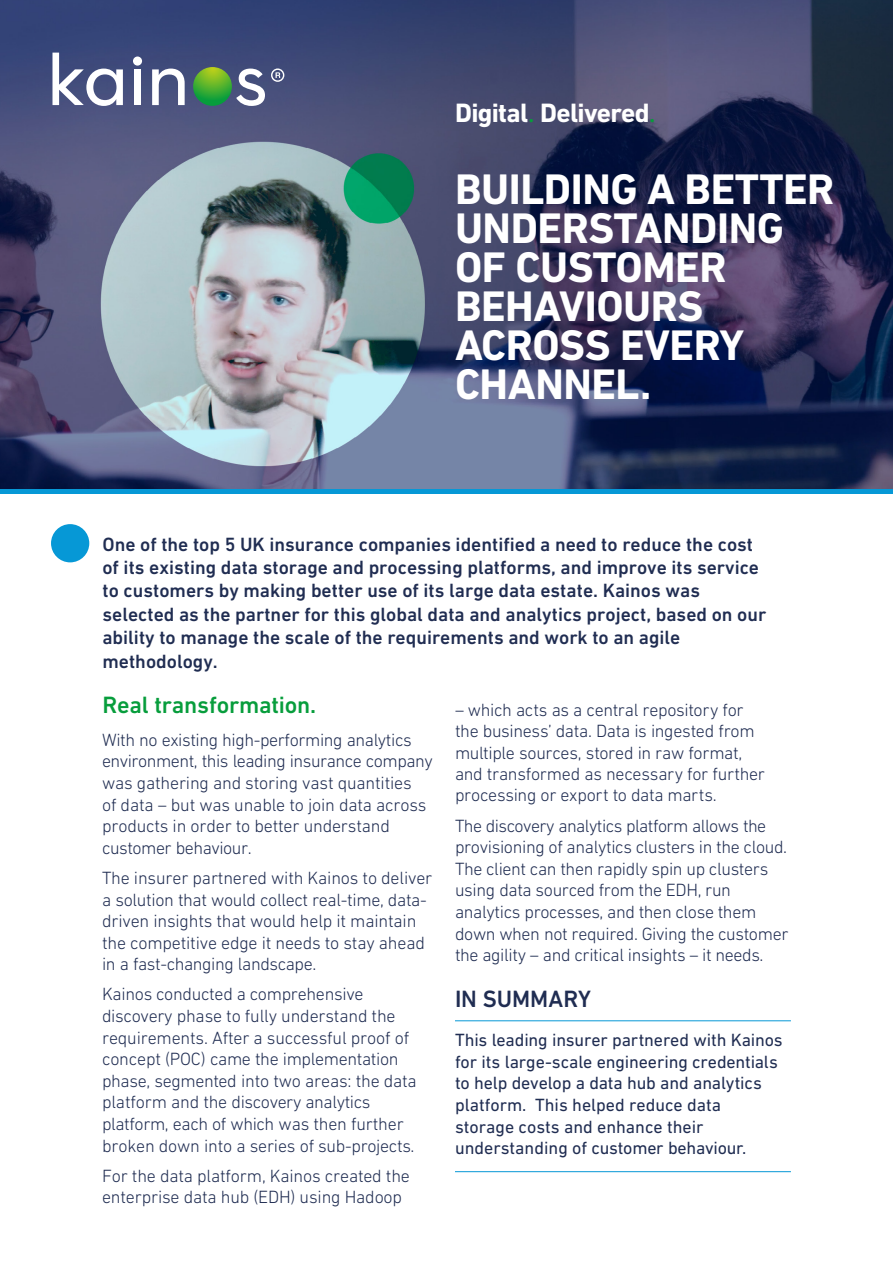
<style>
.page{position:relative;width:893px;height:1263px;background:#fff}
.page>*{position:absolute;margin:0;border:0;box-sizing:border-box;transform-origin:0 0}
.t1{font:700 43.5px/39px "DIN Next LT Pro";letter-spacing:-.01em;color:#fff}
.t2{font:700 27px "DIN Next LT Pro";letter-spacing:-.025em;color:#fff}
.t3{font:500 24px "DIN Next LT Pro";letter-spacing:-.01em;color:#079d3c}
.t4{font:500 24px "DIN Next LT Pro";letter-spacing:-.005em;color:#202d52}
.t5{font:500 19.5px/23.4px "DIN Next LT Pro";color:#202d52}
.t6{font:300 18px/21.6px "DIN Next LT Pro";letter-spacing:-.02em;color:#202d52}
.t7{font:18px/21.6px "DIN Next LT Pro";letter-spacing:-.005em;color:#202d52}
.s1{font-family:"Proxima Nova";font-weight:500;color:#079d3c}
</style>
<div class="page">
<img style="left:0;top:0;width:893px;height:489px">
<hr style="left:0;top:489px;width:893px;height:4px;background:#0698d6">
<hr style="left:455px;top:1020px;width:336px;height:1px;background:#0698d6">
<hr style="left:455px;top:1171px;width:336px;height:1px;background:#0698d6">
<div style="left:51px;top:524px;width:38px;height:38px;background:#0698d6;border-radius:50%"></div>
<div style="left:134px;top:69px;width:7px;height:36px;background:#fff"></div>
<div style="left:133px;top:57px;width:9px;height:9px;background:#fff;border-radius:50%"></div>
<svg style="left:152px;top:69px;width:33px;height:36px"></svg>
<svg style="left:236px;top:69px;width:29px;height:37px"></svg>
<svg style="left:52px;top:53px;width:71px;height:53px"></svg>
<svg style="left:193px;top:67px;width:39px;height:39px"></svg>
<svg style="left:271px;top:68px;width:13px;height:14px"></svg>
<h2 class="t2" style="left:455px;top:97px;width:202px">Digital<span class="s1">.</span> Delivered<span class="s1">.</span></h2>
<h1 class="t1" style="left:455px;top:169px;width:381px">BUILDING A BETTER<br>UNDERSTANDING<br>OF CUSTOMER<br>BEHAVIOURS<br>ACROSS EVERY<br>CHANNEL.</h1>
<p class="t5" style="left:102px;top:532px;width:665px">One of the top 5 UK insurance companies identified a need to reduce the cost of its existing data storage and processing platforms, and improve its service to customers by making better use of its large data estate. Kainos was selected as the partner for this global data and analytics project, based on our ability to manage the scale of the requirements and work to an agile methodology.</p>
<h3 class="t3" style="left:102px;top:691px;width:215px">Real transformation.</h3>
<p class="t6" style="left:102px;top:729px;width:332px">With no existing high-performing analytics environment, this leading insurance company was gathering and storing vast quantities<br>of data – but was unable to join data across products in order to better understand customer behaviour.</p>
<p class="t6" style="left:102px;top:867px;width:332px">The insurer partnered with Kainos to deliver a solution that would collect real-time, data&shy;driven insights that would help it maintain the competitive edge it needs to stay ahead in a fast-changing landscape.</p>
<p class="t6" style="left:102px;top:983px;width:316px">Kainos conducted a comprehensive discovery phase to fully understand the requirements. After a successful proof of concept (POC) came the implementation phase, segmented into two areas: the data platform and the discovery analytics platform, each of which was then further broken down into a series of sub-projects.</p>
<p class="t6" style="left:102px;top:1165px;width:309px">For the data platform, Kainos created the enterprise data hub (EDH) using Hadoop</p>
<p class="t6" style="left:455px;top:699px;width:311px">– which acts as a central repository for the business’ data. Data is ingested from multiple sources, stored in raw format, and transformed as necessary for further processing or export to data marts.</p>
<p class="t6" style="left:455px;top:814px;width:335px">The discovery analytics platform allows the provisioning of analytics clusters in the cloud.<br>The client can then rapidly spin up clusters using data sourced from the EDH, run analytics processes, and then close them down when not required. Giving the customer the agility – and critical insights – it needs.</p>
<h3 class="t4" style="left:455px;top:985px;width:137px">IN SUMMARY</h3>
<p class="t7" style="left:455px;top:1029px;width:329px">This leading insurer partnered with Kainos for its large-scale engineering credentials to help develop a data hub and analytics platform. This helped reduce data storage costs and enhance their understanding of customer behaviour.</p>
</div>
